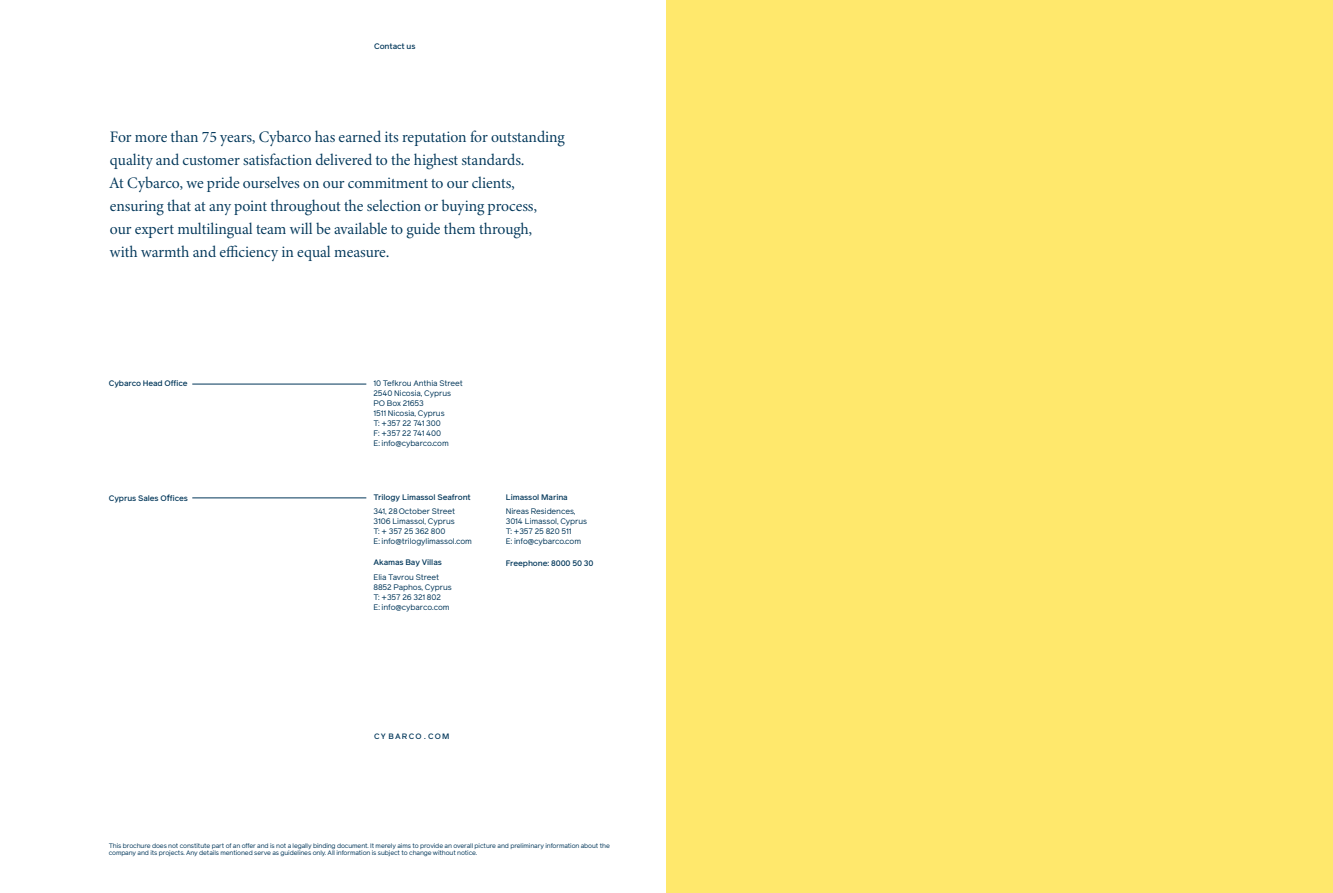
<style>
.page{position:relative;width:1333px;height:893px;background:#fff}
.page>*{position:absolute;margin:0;border:0;box-sizing:border-box;transform-origin:0 0}
.t1{font:16px/23px "Minion 3 Subhead";letter-spacing:-.005em;color:#003659}
.t2{font:8px/10px "Reader";letter-spacing:-.01em;color:#003659}
.t3{font:500 8px "Reader";letter-spacing:-.01em;color:#003659}
.t4{font:500 7.8px "Reader";letter-spacing:.15em;color:#003659}
.t5{font:6.5px/7.8px "Reader";letter-spacing:-.015em;color:#003659}
.s1{font-size:9px}
</style>
<div class="page">
<div style="left:666px;top:0;width:666px;height:893px;background:#ffe86c"></div>
<hr style="left:192px;top:384px;width:174px;height:1px;background:#003659">
<hr style="left:192px;top:498px;width:174px;height:1px;background:#003659">
<p class="t3" style="left:374px;top:41px;width:43px">Contact us</p>
<p class="t1" style="left:110px;top:125px;width:456px">For more than 75 years, Cybarco has earned its reputation for outstanding quality and customer satisfaction delivered to the highest standards.<br>At Cybarco, we pride ourselves on our commitment to our clients, ensuring that at any point throughout the selection or buying process,<br>our expert multilingual team will be available to guide them through,<br>with warmth and efficiency in equal measure.</p>
<p class="t3" style="left:109px;top:378px;width:80px">Cybarco Head Office</p>
<p class="t3" style="left:109px;top:492px;width:81px">Cyprus Sales O<span class="s1">f</span>fices</p>
<p class="t2" style="left:373px;top:378px;width:91px">10 Tefkrou Anthia Street<br>2540 Nicosia, Cyprus<br>PO Box 21653<br>1511 Nicosia, Cyprus<br>T: +357 22 741 300<br>F: +357 22 741 400<br>E: info@cybarco.com</p>
<p class="t3" style="left:373px;top:491px;width:99px">Trilogy Limassol Seafront</p>
<p class="t2" style="left:373px;top:506px;width:100px">341, 28October Street<br>3106 Limassol, Cyprus<br>T: + 357 25 362 800<br>E: info@trilogylimassol.com</p>
<p class="t3" style="left:373px;top:557px;width:70px">Akamas Bay Villas</p>
<p class="t2" style="left:373px;top:572px;width:80px">Elia Tavrou Street<br>8852 Paphos, Cyprus<br>T: +357 26 321 802<br>E: info@cybarco.com</p>
<p class="t3" style="left:506px;top:491px;width:64px">Limassol Marina</p>
<p class="t2" style="left:506px;top:506px;width:83px">Nireas Residences,<br>3014 Limassol, Cyprus<br>T: +357 25 820 511<br>E: info@cybarco.com</p>
<p class="t3" style="left:506px;top:558px;width:89px">Freephone: 8000 50 30</p>
<p class="t4" style="left:374px;top:731px;width:77px">CY BARCO . COM</p>
<p class="t5" style="left:109px;top:841px;width:502px">This brochure does not constitute part of an offer and is not a legally binding document. It merely aims to provide an overall picture and preliminary information about the company and its projects. Any details mentioned serve as guidelines only. All information is subject to change without notice.</p>
</div>
